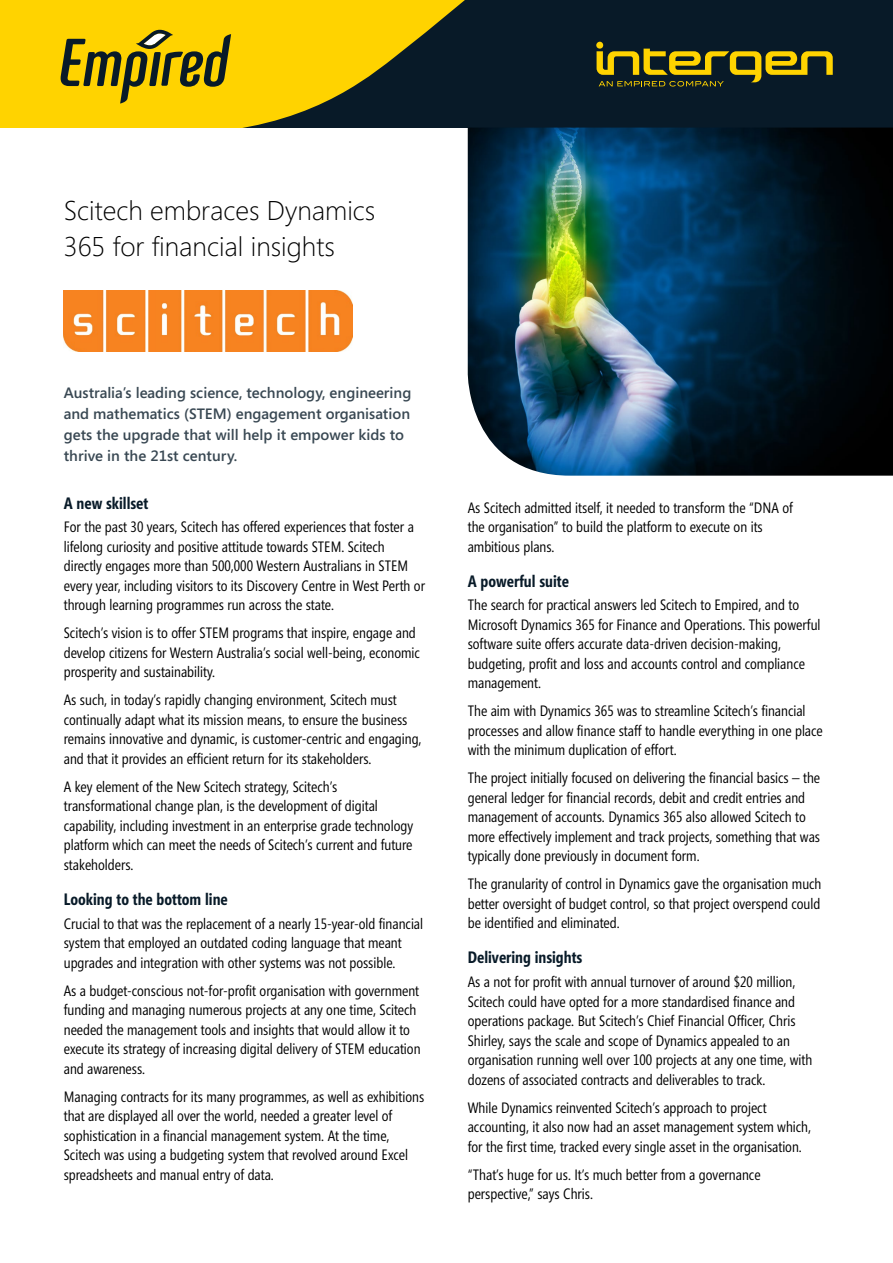
<style>
.page{position:relative;width:893px;height:1263px;background:#fff}
.page>*{position:absolute;margin:0;border:0;box-sizing:border-box;transform-origin:0 0}
.t1{font:300 27px/36px "Segoe";color:#000}
.t2{font:700 16.5px "Segoe Condensed";color:#081a28}
.t3{font:15px/19.5px "Segoe Condensed";color:#000}
.t4{font:600 15px/21px "Segoe";color:#394853}
</style>
<div class="page">
<div style="left:0;top:0;width:893px;height:128px;background:#081a28"></div>
<svg style="left:0;top:0;width:472px;height:128px;fill:#ffd300"></svg>
<svg style="left:60px;top:29px;width:171px;height:75px"></svg>
<div style="left:596px;top:42px;width:7px;height:7px;background:#ffd300;border-radius:50%"></div>
<svg style="left:597px;top:49px;width:236px;height:38px"></svg>
<img style="left:468px;top:128px;width:425px;height:348px">
<img style="left:64px;top:290px;width:289px;height:62px">
<h1 class="t1" style="left:64px;top:192px;width:313px">Scitech embraces Dynamics<br>365 for financial insights</h1>
<p class="t4" style="left:64px;top:382px;width:349px">Australia’s leading science, technology, engineering and mathematics (STEM) engagement organisation gets the upgrade that will help it empower kids to thrive in the 21st century.</p>
<p class="t2" style="left:64px;top:493px;width:86px">A new skillset</p>
<p class="t3" style="left:64px;top:517px;width:363px">For the past 30 years, Scitech has offered experiences that foster a lifelong curiosity and positive attitude towards STEM. Scitech directly engages more than 500,000 Western Australians in STEM every year, including visitors to its Discovery Centre in West Perth or through learning programmes run across the state.</p>
<p class="t3" style="left:64px;top:623px;width:358px">Scitech’s vision is to offer STEM programs that inspire, engage and develop citizens for Western Australia’s social well-being, economic prosperity and sustainability.</p>
<p class="t3" style="left:64px;top:690px;width:359px">As such, in today’s rapidly changing environment, Scitech must continually adapt what its mission means, to ensure the business remains innovative and dynamic, is customer-centric and engaging, and that it provides an efficient return for its stakeholders.</p>
<p class="t3" style="left:64px;top:777px;width:351px">A key element of the New Scitech strategy, Scitech’s transformational change plan, is the development of digital capability, including investment in an enterprise grade technology platform which can meet the needs of Scitech’s current and future stakeholders.</p>
<p class="t2" style="left:64px;top:889px;width:165px">Looking to the bottom line</p>
<p class="t3" style="left:64px;top:914px;width:361px">Crucial to that was the replacement of a nearly 15-year-old financial system that employed an outdated coding language that meant upgrades and integration with other systems was not possible.</p>
<p class="t3" style="left:64px;top:981px;width:358px">As a budget-conscious not-for-profit organisation with government funding and managing numerous projects at any one time, Scitech needed the management tools and insights that would allow it to execute its strategy of increasing digital delivery of STEM education and awareness.</p>
<p class="t3" style="left:64px;top:1087px;width:362px">Managing contracts for its many programmes, as well as exhibitions that are displayed all over the world, needed a greater level of sophistication in a financial management system. At the time, Scitech was using a budgeting system that revolved around Excel spreadsheets and manual entry of data.</p>
<p class="t3" style="left:468px;top:498px;width:326px">As Scitech admitted itself, it needed to transform the “DNA of the organisation” to build the platform to execute on its ambitious plans.</p>
<p class="t2" style="left:468px;top:571px;width:103px">A powerful suite</p>
<p class="t3" style="left:468px;top:595px;width:354px">The search for practical answers led Scitech to Empired, and to Microsoft Dynamics 365 for Finance and Operations. This powerful software suite offers accurate data-driven decision-making, budgeting, profit and loss and accounts control and compliance management.</p>
<p class="t3" style="left:468px;top:701px;width:357px">The aim with Dynamics 365 was to streamline Scitech’s financial processes and allow finance staff to handle everything in one place with the minimum duplication of effort.</p>
<p class="t3" style="left:468px;top:768px;width:354px">The project initially focused on delivering the financial basics – the general ledger for financial records, debit and credit entries and management of accounts. Dynamics 365 also allowed Scitech to more effectively implement and track projects, something that was typically done previously in document form.</p>
<p class="t3" style="left:468px;top:874px;width:355px;text-align:justify">The granularity of control in Dynamics gave the organisation much better oversight of budget control, so that project overspend could be identified and eliminated.</p>
<p class="t2" style="left:468px;top:947px;width:116px">Delivering insights</p>
<p class="t3" style="left:468px;top:972px;width:346px">As a not for profit with annual turnover of around $20 million, Scitech could have opted for a more standardised finance and operations package. But Scitech’s Chief Financial Officer, Chris Shirley, says the scale and scope of Dynamics appealed to an organisation running well over 100 projects at any one time, with dozens of associated contracts and deliverables to track.</p>
<p class="t3" style="left:468px;top:1098px;width:345px">While Dynamics reinvented Scitech’s approach to project accounting, it also now had an asset management system which, for the first time, tracked every single asset in the organisation.</p>
<p class="t3" style="left:468px;top:1165px;width:294px">“That’s huge for us. It’s much better from a governance perspective,” says Chris.</p>
</div>
